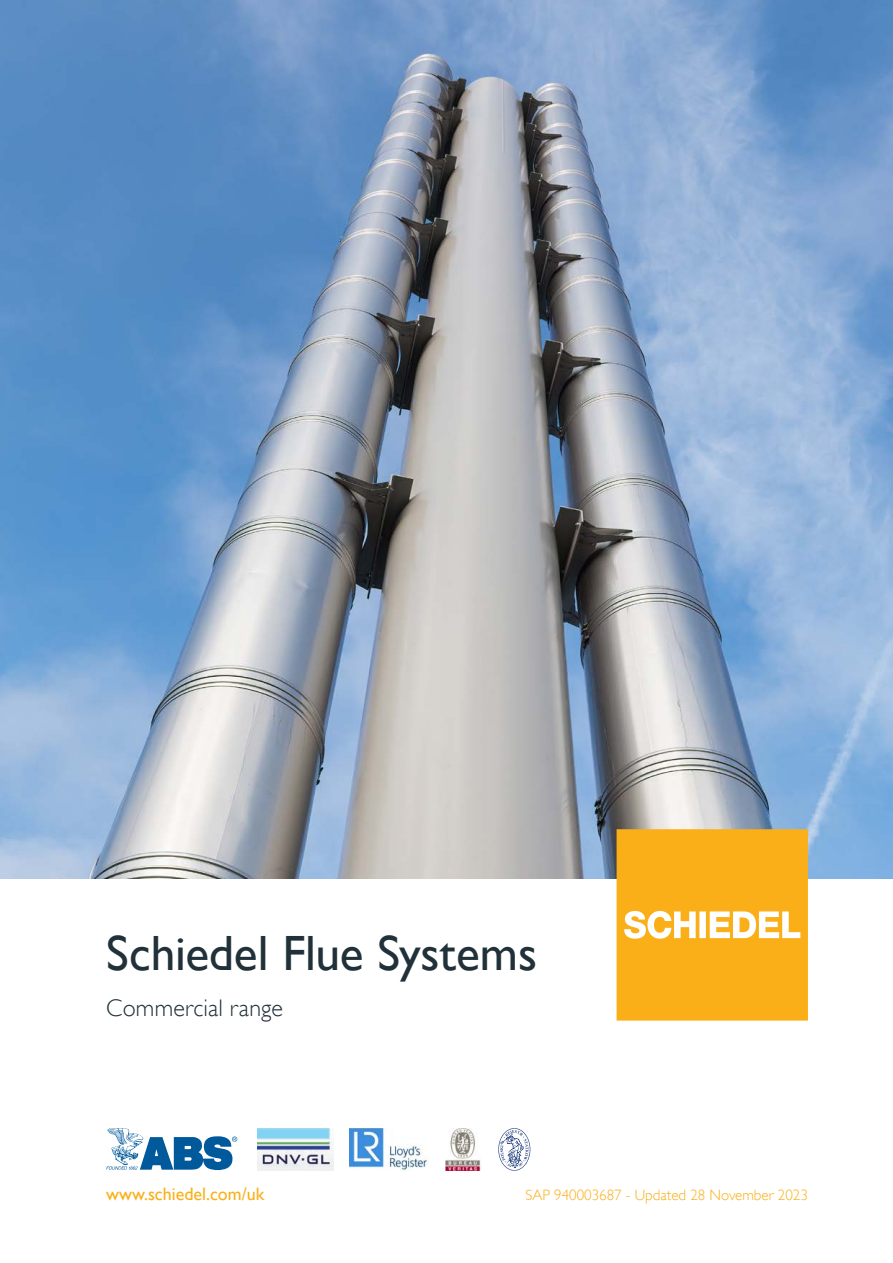
<style>
.page{position:relative;width:893px;height:1263px;background:#fff}
.page>*{position:absolute;margin:0;border:0;box-sizing:border-box;transform-origin:0 0}
.t1{font:49.5px "Gill Alt One";letter-spacing:-.005em;color:#213139}
.t2{font:300 24px "Gill Alt One";letter-spacing:.01em;color:#213139}
.t3{font:18px "Gill Alt One";color:#faaf18}
.t4{font:300 15px "Gill Alt One";color:#faaf18}
</style>
<div class="page">
<img style="left:0;top:0;width:893px;height:878px">
<svg style="left:498px;top:1128px;width:32px;height:43px"></svg>
<svg style="left:106px;top:1128px;width:131px;height:43px"></svg>
<img style="left:258px;top:1128px;width:75px;height:43px">
<img style="left:445px;top:1128px;width:36px;height:43px">
<img style="left:349px;top:1128px;width:79px;height:43px">
<svg style="left:617px;top:829px;width:191px;height:191px;background:#fab529"></svg>
<p class="t1" style="left:106px;top:924px;width:432px">Schiedel Flue Systems</p>
<p class="t2" style="left:106px;top:994px;width:178px">Commercial range</p>
<p class="t3" style="left:106px;top:1184px;width:160px">www.schiedel.com/uk</p>
<p class="t4" style="left:525px;top:1186px;width:284px">SAP 940003687 - Updated 28 November 2023</p>
</div>
